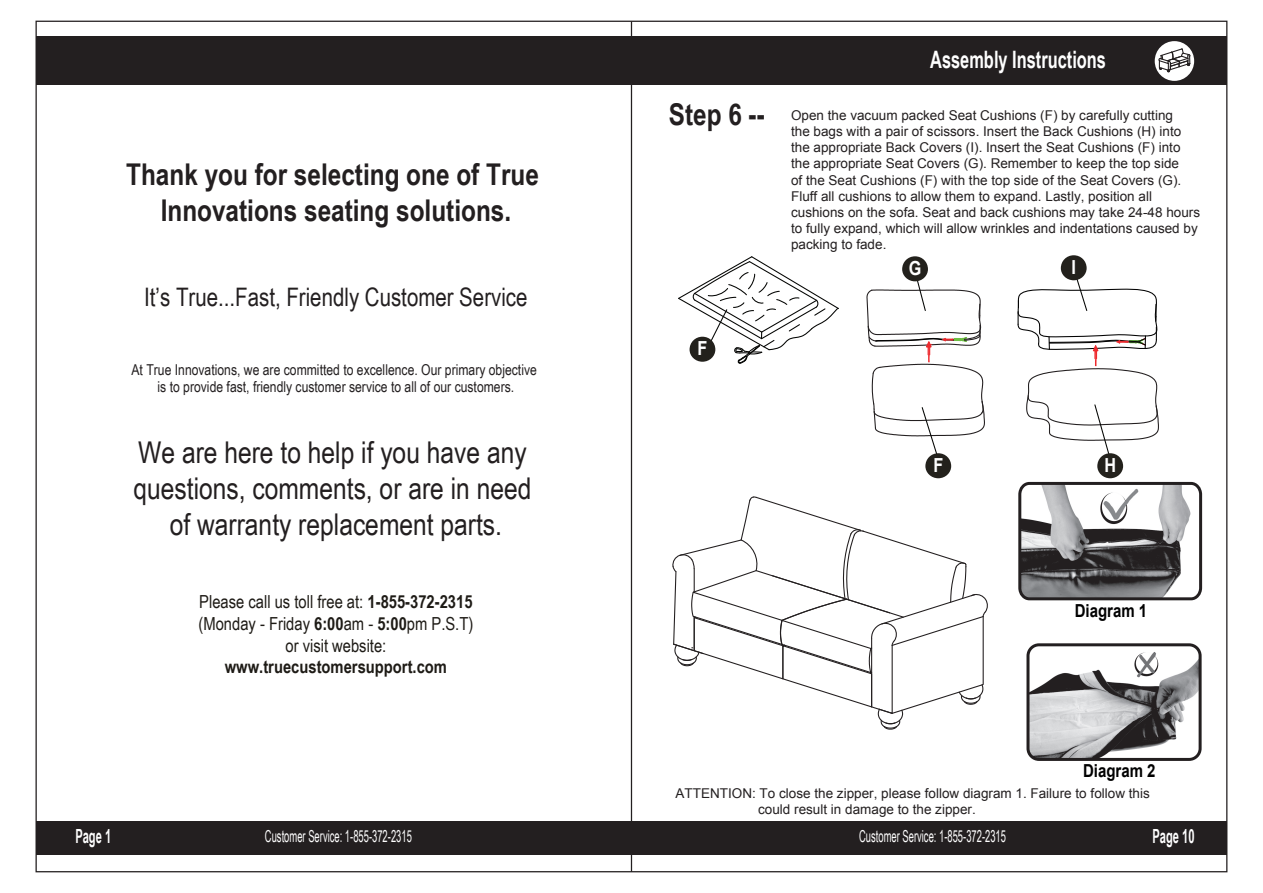
<style>
.page{position:relative;width:1263px;height:893px;background:#fff}
.page>*{position:absolute;margin:0;border:0;box-sizing:border-box;transform-origin:0 0}
.t1{font:30px/36px "Arial Narrow";color:#231f20;text-align:center}
.t2{font:700 30px/35.7px "Arial Narrow";color:#231f20;text-align:center}
.t3{font:25.5px "Arial Narrow";color:#231f20}
.t4{font:700 24px "Arial Narrow";color:#fff;scale:.83 1}
.t5{font:700 19.5px "Arial Narrow";color:#fff;scale:.7 1}
.t6{font:700 19.35px "Arial";color:#fff;scale:.84 1}
.t7{font:18px/21.6px "Arial Narrow";color:#1e1b16;text-align:center}
.t8{font:700 18px "Arial Narrow";color:#1e1b16}
.t9{font:700 18px "Arial";color:#000;scale:.84 1}
.t10{font:16.5px "Arial Narrow";color:#fff;scale:.7 1}
.t11{font:15px/17.9px "Arial Narrow";color:#231f20;text-align:center}
.t12{font:13.5px/16.2px "Arial";color:#231f20}
.s1{font-weight:700}
</style>
<div class="page">
<div style="left:36px;top:36px;width:1191px;height:49px;background:#231f20"></div>
<div style="left:36px;top:821px;width:1191px;height:33px;background:#231f20"></div>
<div style="left:1155px;top:41px;width:39px;height:40px;background:#fff;border-radius:50%"></div>
<hr style="left:631px;top:21px;width:1px;height:851px;background:#231f20">
<svg style="left:678px;top:256px;width:161px;height:108px"></svg>
<svg style="left:866px;top:276px;width:119px;height:184px"></svg>
<svg style="left:1017px;top:276px;width:142px;height:184px"></svg>
<div style="left:689px;top:337px;width:26px;height:25px;background:#23211c;border-radius:50%"></div>
<div style="left:902px;top:256px;width:26px;height:25px;background:#23211c;border-radius:50%"></div>
<div style="left:1097px;top:453px;width:26px;height:25px;background:#23211c;border-radius:50%"></div>
<div style="left:1061px;top:255px;width:25px;height:25px;background:#23211c;border-radius:50%"></div>
<div style="left:925px;top:453px;width:26px;height:25px;background:#23211c;border-radius:50%"></div>
<img style="left:1030px;top:650px;width:167px;height:107px">
<div style="left:1026px;top:643px;width:175px;height:118px;border:3px solid #231f20;border-radius:11px"></div>
<svg style="left:1018px;top:481px;width:185px;height:120px"></svg>
<svg style="left:672px;top:496px;width:316px;height:234px"></svg>
<svg style="left:1158px;top:48px;width:33px;height:25px"></svg>
<h1 class="t2" style="left:126px;top:155px;width:414px">Thank you for selecting one of True<br>Innovations seating solutions.</h1>
<h2 class="t3" style="left:144px;top:279px;width:385px">It’s True...Fast, Friendly Customer Service</h2>
<p class="t11" style="left:132px;top:360px;width:407px">At True Innovations, we are committed to excellence. Our primary objective is to provide fast, friendly customer service to all of our customers.</p>
<h1 class="t1" style="left:133px;top:433px;width:399px">We are here to help if you have any questions, comments, or are in need of warranty replacement parts.</h1>
<h3 class="t7" style="left:198px;top:591px;width:276px">Please call us toll free at: <span class="s1">1-855-372-2315 </span>(Monday - Friday <span class="s1">6:00</span>am - <span class="s1">5:00</span>pm P.S.T) or visit website:</h3>
<h3 class="t8" style="left:225px;top:653px;width:224px">www.truecustomersupport.com</h3>
<h3 class="t4" style="left:930px;top:41px;width:213px">Assembly Instructions</h3>
<h1 class="t2" style="left:669px;top:95px;width:97px">Step 6 --</h1>
<p class="t12" style="left:791px;top:107px;width:410px">Open the vacuum packed Seat Cushions (F) by carefully cutting<br>the bags with a pair of scissors. Insert the Back Cushions (H) into the appropriate Back Covers (I). Insert the Seat Cushions (F) into the appropriate Seat Covers (G). Remember to keep the top side<br>of the Seat Cushions (F) with the top side of the Seat Covers (G).<br>Fluff all cushions to allow them to expand. Lastly, position all cushions on the sofa. Seat and back cushions may take 24-48 hours to fully expand, which will allow wrinkles and indentations caused by packing to fade.</p>
<h3 class="t6" style="left:697px;top:336px;width:13px">F</h3>
<h3 class="t6" style="left:909px;top:255px;width:17px">G</h3>
<h3 class="t6" style="left:933px;top:452px;width:13px">F</h3>
<h3 class="t6" style="left:1071px;top:254px;width:7px">I</h3>
<h3 class="t6" style="left:1104px;top:452px;width:15px">H</h3>
<h3 class="t9" style="left:1075px;top:598px;width:88px">Diagram 1</h3>
<h3 class="t9" style="left:1083px;top:759px;width:88px">Diagram 2</h3>
<p class="t12" style="left:758px;top:785px;width:393px;text-indent:-83px">ATTENTION: To close the zipper, please follow diagram 1. Failure to follow this could result in damage to the zipper.</p>
<h3 class="t5" style="left:75px;top:821px;width:53px">Page 1</h3>
<p class="t10" style="left:265px;top:824px;width:211px">Customer Service: 1-855-372-2315</p>
<p class="t10" style="left:859px;top:824px;width:211px">Customer Service: 1-855-372-2315</p>
<h3 class="t5" style="left:1152px;top:821px;width:62px">Page 10</h3>
</div>
